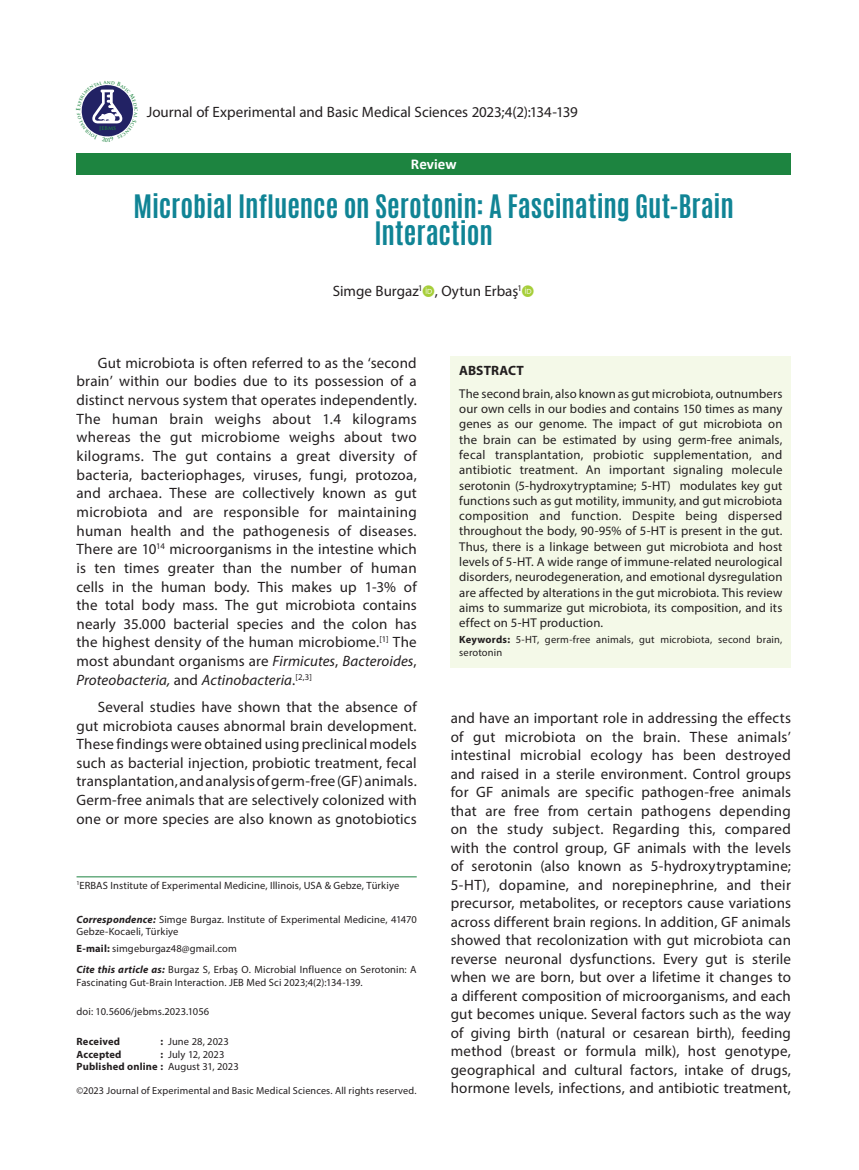
<style>
.page{position:relative;width:859px;height:1170px;background:#fff}
.page>*{position:absolute;margin:0;border:0;box-sizing:border-box;transform-origin:0 0}
._01__JEBMS-Yazi_basl{font:700 27px/27px "Antonio";letter-spacing:-.005em;color:#108495;text-align:center}
._07__JEBMS_Normal_me{font:15px/18.6px "Myriad Pro";letter-spacing:.01em;color:#231f20;text-align:justify}
._02__JEBMS-Yazar_adl{font:15px "Myriad Pro";color:#231f20}
.t1{font:700 15px "Calibri";color:#fff}
._04__JEBMS-Ozet_yazi{font:700 13.5px "Myriad Pro";letter-spacing:.005em;color:#231f20}
._04__JEBMS-Ozet_yazi-2{font:12.75px/15.3px "Myriad Pro";letter-spacing:.01em;color:#231f20;text-align:justify}
._15__JEBMS-Iletisim{font:10.5px/12.6px "Myriad Pro";letter-spacing:.01em;color:#231f20}
._05__JEBMS-Anahtar_S{font:10.5px/12.6px "Myriad Pro";letter-spacing:.015em;color:#231f20}
._15__JEBMS-Iletisim-2{font:700 10.5px "Myriad Pro";letter-spacing:.015em;color:#231f20}
._15__JEBMS-Iletisim-3{font:10.2px "Myriad Pro";letter-spacing:.015em;color:#231f20}
.t2{font:700 5.25px "Trajan Pro";color:#1d8440}
.t3{font:700 5.1px "Trajan Pro";color:#1d8440}
.s1{font-style:italic}
.s2{font-weight:700}
.s3{font-weight:700;font-style:italic}
.s4{font-weight:400}
</style>
<div class="page">
<div style="left:77px;top:153px;width:714px;height:21px;background:#1d8440"></div>
<div style="left:451px;top:356px;width:340px;height:312px;background:#f4f9e8"></div>
<hr style="left:77px;top:876px;width:340px;height:1px;background:#1d8440">
<svg style="left:81px;top:85px;width:52px;height:52px"></svg>
<p class="t3" style="left:99px;top:125px;width:18px">JEBMS</p>
<p class="t2" style="left:105px;top:136px;width:5px">0</p>
<p class="_07__JEBMS_Normal_me" style="left:147px;top:102px;width:433px">Journal of Experimental and Basic Medical Sciences 2023;4(2):134-139</p>
<p class="t1" style="left:411px;top:153px;width:47px">Review</p>
<p class="_01__JEBMS-Yazi_basl" style="left:134px;top:194px;width:602px">Microbial Influence on Serotonin: A Fascinating Gut-Brain<br>Interaction</p>
<p class="_02__JEBMS-Yazar_adl" style="left:333px;top:282px;width:191px">Simge Burgaz<sup>1</sup> , Oytun Erbaş<sup>1</sup></p>
<p class="_07__JEBMS_Normal_me" style="left:77px;top:353px;width:342px;text-indent:21px">Gut microbiota is often referred to as the ‘second brain’ within our bodies due to its possession of a distinct nervous system that operates independently.<br>The human brain weighs about 1.4 kilograms whereas the gut microbiome weighs about two kilograms. The gut contains a great diversity of bacteria, bacteriophages, viruses, fungi, protozoa, and archaea. These are collectively known as gut microbiota and are responsible for maintaining human health and the pathogenesis of diseases.<br>There are 10<sup>14</sup> microorganisms in the intestine which is ten times greater than the number of human cells in the human body. This makes up 1-3% of the total body mass. The gut microbiota contains nearly 35.000 bacterial species and the colon has the highest density of the human microbiome.<sup>[1]</sup> The most abundant organisms are <span class="s1">Firmicutes</span>, <span class="s1">Bacteroides</span>, <span class="s1">Proteobacteria,</span> and <span class="s1">Actinobacteria</span>.<sup>[2,3]</sup></p>
<p class="_07__JEBMS_Normal_me" style="left:77px;top:697px;width:342px;text-indent:21px">Several studies have shown that the absence of gut microbiota causes abnormal brain development.<br>These findings were obtained using preclinical models such as bacterial injection, probiotic treatment, fecal transplantation, and analysis of germ-free (GF) animals.<br>Germ-free animals that are selectively colonized with one or more species are also known as gnotobiotics</p>
<p class="_07__JEBMS_Normal_me" style="left:451px;top:708px;width:342px">and have an important role in addressing the effects of gut microbiota on the brain. These animals’ intestinal microbial ecology has been destroyed and raised in a sterile environment. Control groups for GF animals are specific pathogen-free animals that are free from certain pathogens depending on the study subject. Regarding this, compared with the control group, GF animals with the levels of serotonin (also known as 5-hydroxytryptamine; 5-HT), dopamine, and norepinephrine, and their precursor, metabolites, or receptors cause variations across different brain regions. In addition, GF animals showed that recolonization with gut microbiota can reverse neuronal dysfunctions. Every gut is sterile when we are born, but over a lifetime it changes to a different composition of microorganisms, and each gut becomes unique. Several factors such as the way of giving birth (natural or cesarean birth), feeding method (breast or formula milk), host genotype, geographical and cultural factors, intake of drugs, hormone levels, infections, and antibiotic treatment,</p>
<p class="_04__JEBMS-Ozet_yazi" style="left:459px;top:362px;width:66px">ABSTRACT</p>
<p class="_04__JEBMS-Ozet_yazi-2" style="left:459px;top:385px;width:325px">The second brain, also known as gut microbiota, outnumbers our own cells in our bodies and contains 150 times as many genes as our genome. The impact of gut microbiota on the brain can be estimated by using germ-free animals, fecal transplantation, probiotic supplementation, and antibiotic treatment. An important signaling molecule serotonin (5-hydroxytryptamine; 5-HT) modulates key gut functions such as gut motility, immunity, and gut microbiota composition and function. Despite being dispersed throughout the body, 90-95% of 5-HT is present in the gut.<br>Thus, there is a linkage between gut microbiota and host levels of 5-HT. A wide range of immune-related neurological disorders, neurodegeneration, and emotional dysregulation are affected by alterations in the gut microbiota. This review aims to summarize gut microbiota, its composition, and its effect on 5-HT production.</p>
<p class="_05__JEBMS-Anahtar_S" style="left:459px;top:633px;width:325px"><span class="s2">Keywords:</span> 5-HT, germ-free animals, gut microbiota, second brain, serotonin</p>
<p class="_15__JEBMS-Iletisim" style="left:77px;top:878px;width:324px"><sup>1</sup>ERBAS Institute of Experimental Medicine, Illinois, USA &amp; Gebze, Türkiye</p>
<p class="_15__JEBMS-Iletisim" style="left:77px;top:912px;width:342px"><span class="s3">Correspondence:</span> Simge Burgaz. Institute of Experimental Medicine, 41470<br>Gebze-Kocaeli, Türkiye</p>
<p class="_15__JEBMS-Iletisim" style="left:77px;top:941px;width:162px"><span class="s2">E-mail:</span> simgeburgaz48@gmail.com</p>
<p class="_15__JEBMS-Iletisim" style="left:77px;top:963px;width:342px"><span class="s3">Cite this article as:</span> Burgaz S, Erbaş O. Microbial Influence on Serotonin: A<br>Fascinating Gut-Brain Interaction. JEB Med Sci 2023;4(2):134-139.</p>
<p class="_15__JEBMS-Iletisim" style="left:77px;top:1005px;width:134px">doi: 10.5606/jebms.2023.1056</p>
<p class="_15__JEBMS-Iletisim-2" style="left:77px;top:1034px;width:45px">Received</p>
<p class="_15__JEBMS-Iletisim" style="left:161px;top:1035px;width:70px"><span class="s2">:</span> June 28, 2023</p>
<p class="_15__JEBMS-Iletisim-2" style="left:77px;top:1047px;width:47px">Accepted</p>
<p class="_15__JEBMS-Iletisim" style="left:161px;top:1047px;width:65px"><span class="s2">:</span> July 12, 2023</p>
<p class="_15__JEBMS-Iletisim-2" style="left:77px;top:1059px;width:164px">Published online : <span class="s4">August 31, 2023</span></p>
<p class="_15__JEBMS-Iletisim-3" style="left:77px;top:1083px;width:341px">©2023 Journal of Experimental and Basic Medical Sciences. All rights reserved.</p>
</div>
